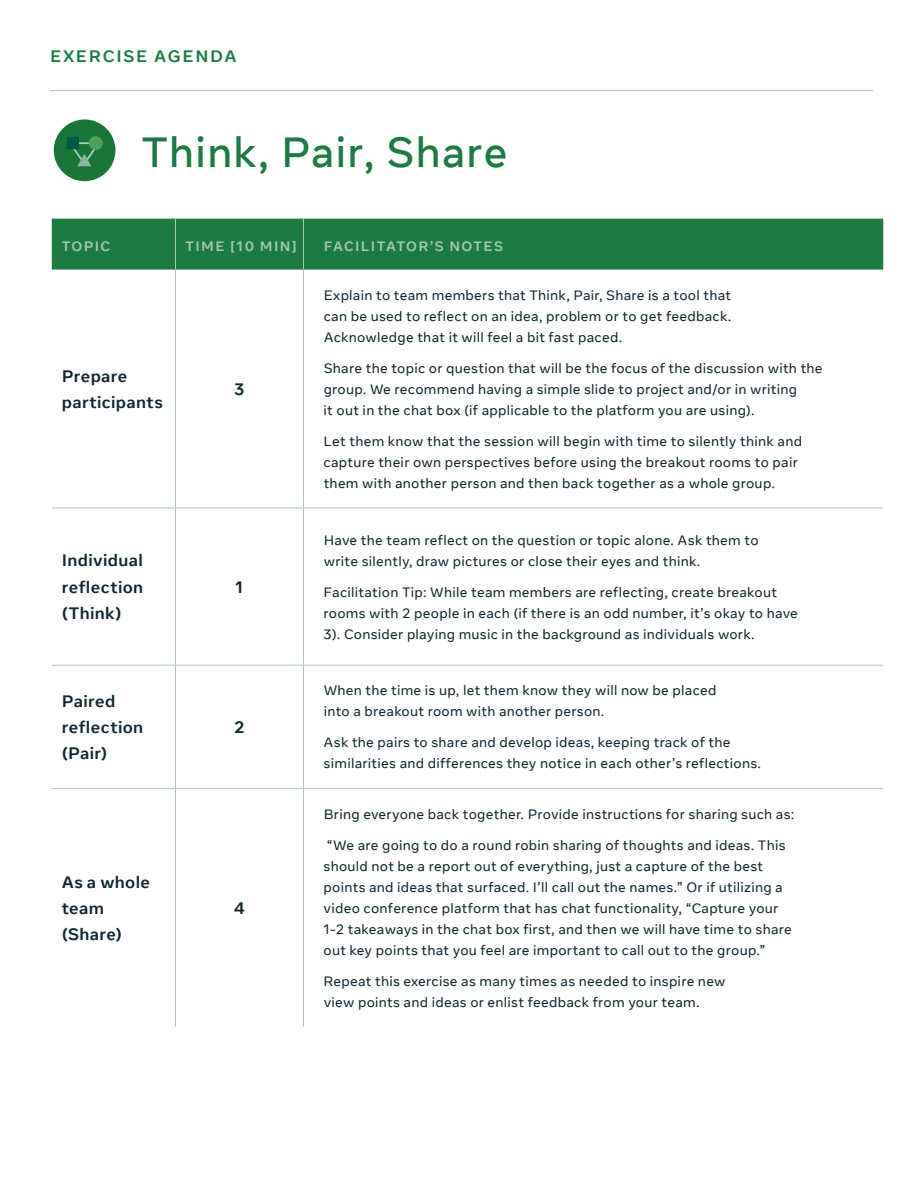
<style>
.page{position:relative;width:918px;height:1188px;background:#fff}
.page>*{position:absolute;margin:0;border:0;box-sizing:border-box;transform-origin:0 0}
.t1{font:500 42px "Optimistic Display";letter-spacing:.035em;color:#1c7a42}
.t2{font:700 16.5px/26.2px "Optimistic Text";letter-spacing:.025em;color:#0f2731}
.t3{font:700 16.5px "Optimistic Text";letter-spacing:.1em;color:#1c7a42}
.t4{font:13.5px/21px "Optimistic Text";letter-spacing:.02em;color:#0f2731}
.t5{font:700 13.5px "Optimistic Text";letter-spacing:.1em;color:#a7c8b1}
</style>
<div class="page">
<div style="left:52px;top:219px;width:831px;height:51px;background:#1c7a42"></div>
<hr style="left:175px;top:219px;width:1px;height:51px;background:#a7c8b1">
<hr style="left:303px;top:219px;width:1px;height:51px;background:#a7c8b1">
<hr style="left:175px;top:270px;width:1px;height:238px;background:#a7c8b1">
<hr style="left:303px;top:270px;width:1px;height:238px;background:#a7c8b1">
<hr style="left:175px;top:508px;width:1px;height:157px;background:#a7c8b1">
<hr style="left:303px;top:508px;width:1px;height:157px;background:#a7c8b1">
<hr style="left:175px;top:666px;width:1px;height:122px;background:#a7c8b1">
<hr style="left:303px;top:666px;width:1px;height:122px;background:#a7c8b1">
<hr style="left:175px;top:789px;width:1px;height:238px;background:#a7c8b1">
<hr style="left:303px;top:789px;width:1px;height:238px;background:#a7c8b1">
<hr style="left:52px;top:508px;width:124px;height:1px;background:#a7c8b1">
<hr style="left:176px;top:508px;width:127px;height:1px;background:#a7c8b1">
<hr style="left:303px;top:508px;width:580px;height:1px;background:#a7c8b1">
<hr style="left:52px;top:665px;width:124px;height:1px;background:#a7c8b1">
<hr style="left:176px;top:665px;width:127px;height:1px;background:#a7c8b1">
<hr style="left:303px;top:665px;width:580px;height:1px;background:#a7c8b1">
<hr style="left:52px;top:788px;width:124px;height:1px;background:#a7c8b1">
<hr style="left:176px;top:788px;width:127px;height:1px;background:#a7c8b1">
<hr style="left:303px;top:788px;width:580px;height:1px;background:#a7c8b1">
<div style="left:54px;top:119px;width:61px;height:62px;background:#1a7538;border-radius:50%"></div>
<hr style="left:51px;top:90px;width:822px;height:1px;background:#a7c8b1">
<div style="left:67px;top:137px;width:12px;height:12px;background:#005942"></div>
<div style="left:89px;top:136px;width:14px;height:14px;background:#4da359;border-radius:50%"></div>
<svg style="left:73px;top:142px;width:26px;height:24px"></svg>
<p class="t3" style="left:50px;top:46px;width:188px">EXERCISE AGENDA</p>
<h1 class="t1" style="left:142px;top:126px;width:367px">Think, Pair, Share</h1>
<p class="t5" style="left:62px;top:238px;width:50px">TOPIC</p>
<p class="t5" style="left:185px;top:237px;width:113px">TIME [10 MIN]</p>
<p class="t5" style="left:324px;top:238px;width:181px">FACILITATOR’S NOTES</p>
<p class="t2" style="left:62px;top:363px;width:103px">Prepare participants</p>
<p class="t2" style="left:62px;top:548px;width:83px;text-align:justify">Individual reflection (Think)</p>
<p class="t2" style="left:62px;top:688px;width:83px">Paired reflection (Pair)</p>
<p class="t2" style="left:62px;top:869px;width:90px">As a whole team (Share)</p>
<p class="t2" style="left:234px;top:376px;width:12px">3</p>
<p class="t2" style="left:235px;top:574px;width:10px">1</p>
<p class="t2" style="left:234px;top:714px;width:12px">2</p>
<p class="t2" style="left:234px;top:895px;width:13px">4</p>
<p class="t4" style="left:324px;top:285px;width:409px;text-align:justify">Explain to team members that Think, Pair, Share is a tool that can be used to reflect on an idea, problem or to get feedback.<br>Acknowledge that it will feel a bit fast paced.</p>
<p class="t4" style="left:324px;top:358px;width:501px">Share the topic or question that will be the focus of the discussion with the group. We recommend having a simple slide to project and/or in writing<br>it out in the chat box (if applicable to the platform you are using).</p>
<p class="t4" style="left:324px;top:431px;width:480px">Let them know that the session will begin with time to silently think and capture their own perspectives before using the breakout rooms to pair them with another person and then back together as a whole group.</p>
<p class="t4" style="left:324px;top:530px;width:437px">Have the team reflect on the question or topic alone. Ask them to write silently, draw pictures or close their eyes and think.</p>
<p class="t4" style="left:324px;top:582px;width:476px">Facilitation Tip: While team members are reflecting, create breakout rooms with 2 people in each (if there is an odd number, it’s okay to have<br>3). Consider playing music in the background as individuals work.</p>
<p class="t4" style="left:324px;top:680px;width:394px">When the time is up, let them know they will now be placed into a breakout room with another person.</p>
<p class="t4" style="left:324px;top:732px;width:439px">Ask the pairs to share and develop ideas, keeping track of the similarities and differences they notice in each other’s reflections.</p>
<p class="t4" style="left:324px;top:804px;width:472px">Bring everyone back together. Provide instructions for sharing such as:</p>
<p class="t4" style="left:324px;top:835px;width:470px">“We are going to do a round robin sharing of thoughts and ideas. This should not be a report out of everything, just a capture of the best points and ideas that surfaced. I’ll call out the names.” Or if utilizing a video conference platform that has chat functionality, “Capture your 1-2 takeaways in the chat box first, and then we will have time to share out key points that you feel are important to call out to the group.”</p>
<p class="t4" style="left:323px;top:971px;width:404px">Repeat this exercise as many times as needed to inspire new view points and ideas or enlist feedback from your team.</p>
</div>
